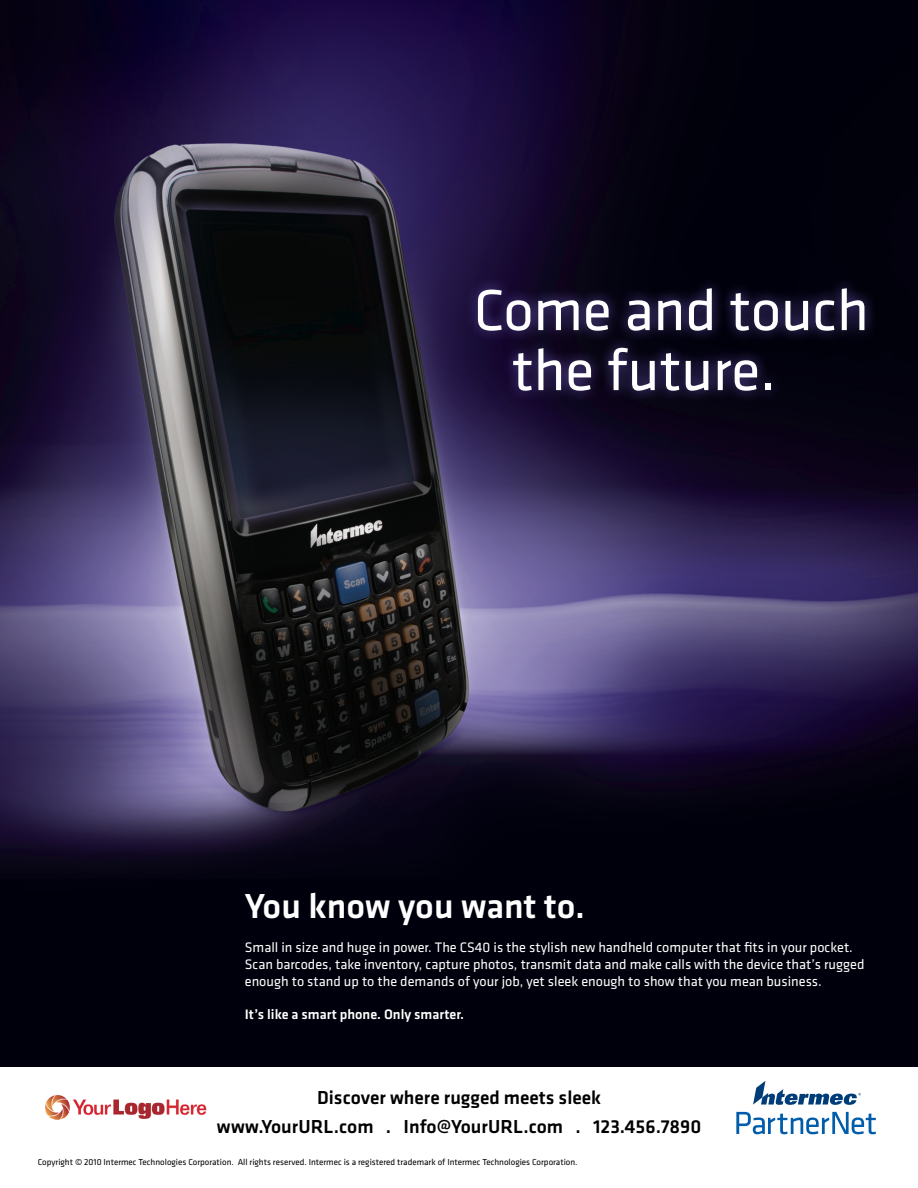
<style>
.page{position:relative;width:918px;height:1188px;background:#fff}
.page>*{position:absolute;margin:0;border:0;box-sizing:border-box;transform-origin:0 0}
.t1{font:60px "Klavika";letter-spacing:-.005em;color:#fff}
.t2{font:500 36px "Klavika";color:#fff}
.t3{font:500 19.5px "Klavika";color:#000}
.t4{font:14.25px/17.1px "Klavika";color:#fff}
.t5{font:500 14.25px "Klavika";color:#fff}
.t6{font:9px "Klavika";color:#000}
</style>
<div class="page">
<img style="left:0;top:0;width:918px;height:1066px">
<svg style="left:753px;top:1081px;width:108px;height:24px"></svg>
<svg style="left:736px;top:1112px;width:140px;height:22px"></svg>
<img style="left:45px;top:1094px;width:162px;height:26px">
<svg style="left:466px;top:276px;width:411px;height:127px;background:#120d28"></svg>
<p class="t1" style="left:474px;top:271px;width:397px">Come and touch</p>
<p class="t1" style="left:512px;top:331px;width:265px">the future.</p>
<p class="t2" style="left:245px;top:882px;width:342px">You know you want to.</p>
<p class="t4" style="left:245px;top:938px;width:621px">Small in size and huge in power. The CS40 is the stylish new handheld computer that fits in your pocket.<br>Scan barcodes, take inventory, capture photos, transmit data and make calls with the device that’s rugged enough to stand up to the demands of your job, yet sleek enough to show that you mean business.</p>
<p class="t5" style="left:245px;top:1004px;width:221px">It’s like a smart phone. Only smarter.</p>
<p class="t3" style="left:317px;top:1084px;width:286px">Discover where rugged meets sleek</p>
<p class="t3" style="left:217px;top:1113px;width:486px">www.YourURL.com . Info@YourURL.com . 123.456.7890</p>
<p class="t6" style="left:38px;top:1156px;width:541px">Copyright © 2010 Intermec Technologies Corporation. All rights reserved. Intermec is a registered trademark of Intermec Technologies Corporation.</p>
</div>
